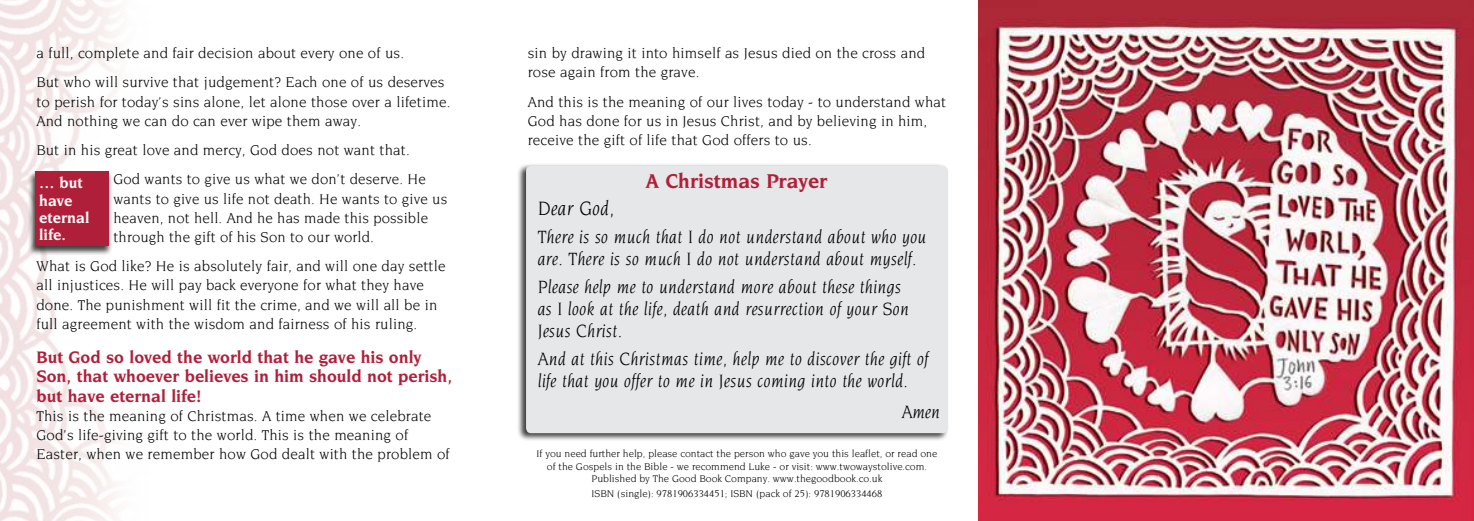
<style>
.page{position:relative;width:1474px;height:521px;background:#fff}
.page>*{position:absolute;margin:0;border:0;box-sizing:border-box;transform-origin:0 0}
.t1{font:700 21px "Novarese IT Cby BT";color:#b01f39}
.t2{font:italic 21px "Novarese";letter-spacing:.02em;color:#000;scale:.92 1}
.t3{font:italic 19.25px/21.9px "Novarese";letter-spacing:.02em;color:#000;scale:.92 1}
.t4{font:700 17.5px/19.2px "Novarese IT Cby BT";color:#b01f39}
.t5{font:700 15.75px/17.3px "Novarese IT Cby BT";color:#fff}
.t6{font:15.4px/19.2px "Novarese";letter-spacing:.01em;color:#000}
.t7{font:10.5px/12.2px "Novarese";color:#000;text-align:center}
</style>
<div class="page">
<img style="left:0;top:0;width:118px;height:521px">
<div style="left:516px;top:163px;width:432px;height:278px;background:#000;opacity:.75"></div>
<div style="left:526px;top:166px;width:421px;height:267px;background:#e6e7e8;border-radius:5px"></div>
<img style="left:978px;top:0;width:495px;height:521px">
<div style="left:28px;top:170px;width:84px;height:85px;background:#000;opacity:.75"></div>
<div style="left:35px;top:171px;width:74px;height:75px;background:#b01f39"></div>
<p class="t6" style="left:36px;top:39px;width:409px;line-height:29.2px">a full, complete and fair decision about every one of us.<br>But who will survive that judgement? Each one of us deserves</p>
<p class="t6" style="left:36px;top:93px;width:415px">to perish for today’s sins alone, let alone those over a lifetime.<br>And nothing we can do can ever wipe them away.</p>
<p class="t6" style="left:113px;top:136px;width:314px;line-height:29.2px;text-indent:-77px">But in his great love and mercy, God does not want that.<br>God wants to give us what we don’t deserve. He</p>
<p class="t6" style="left:113px;top:190px;width:335px">wants to give us life not death. He wants to give us heaven, not hell. And he has made this possible through the gift of his Son to our world.</p>
<p class="t6" style="left:36px;top:257px;width:410px">What is God like? He is absolutely fair, and will one day settle all injustices. He will pay back everyone for what they have done. The punishment will fit the crime, and we will all be in full agreement with the wisdom and fairness of his ruling.</p>
<p class="t4" style="left:36px;top:349px;width:417px">But God so loved the world that he gave his only<br>Son, that whoever believes in him should not perish, but have eternal life!</p>
<p class="t6" style="left:36px;top:407px;width:415px">This is the meaning of Christmas. A time when we celebrate<br>God’s life-giving gift to the world. This is the meaning of<br>Easter, when we remember how God dealt with the problem of</p>
<p class="t5" style="left:39px;top:175px;width:52px">… but have eternal life.</p>
<p class="t6" style="left:528px;top:44px;width:399px">sin by drawing it into himself as Jesus died on the cross and rose again from the grave.</p>
<p class="t6" style="left:528px;top:93px;width:420px">And this is the meaning of our lives today - to understand what<br>God has done for us in Jesus Christ, and by believing in him, receive the gift of life that God offers to us.</p>
<h1 class="t1" style="left:645px;top:173px;width:183px">A Christmas Prayer</h1>
<h1 class="t2" style="left:537px;top:200px;width:85px">Dear God,</h1>
<p class="t3" style="left:537px;top:227px;width:424px">There is so much that I do not understand about who you are. There is so much I do not understand about myself.</p>
<p class="t3" style="left:537px;top:277px;width:405px">Please help me to understand more about these things as I look at the life, death and resurrection of your Son<br>Jesus Christ.</p>
<p class="t3" style="left:537px;top:349px;width:426px">And at this Christmas time, help me to discover the gift of life that you offer to me in Jesus coming into the world.</p>
<p class="t3" style="left:901px;top:402px;width:43px">Amen</p>
<p class="t7" style="left:536px;top:448px;width:402px">If you need further help, please contact the person who gave you this leaflet, or read one of the Gospels in the Bible - we recommend Luke - or visit: www.twowaystolive.com.<br>Published by The Good Book Company. www.thegoodbook.co.uk</p>
<p class="t7" style="left:591px;top:487px;width:292px">ISBN (single): 9781906334451; ISBN (pack of 25): 9781906334468</p>
</div>
